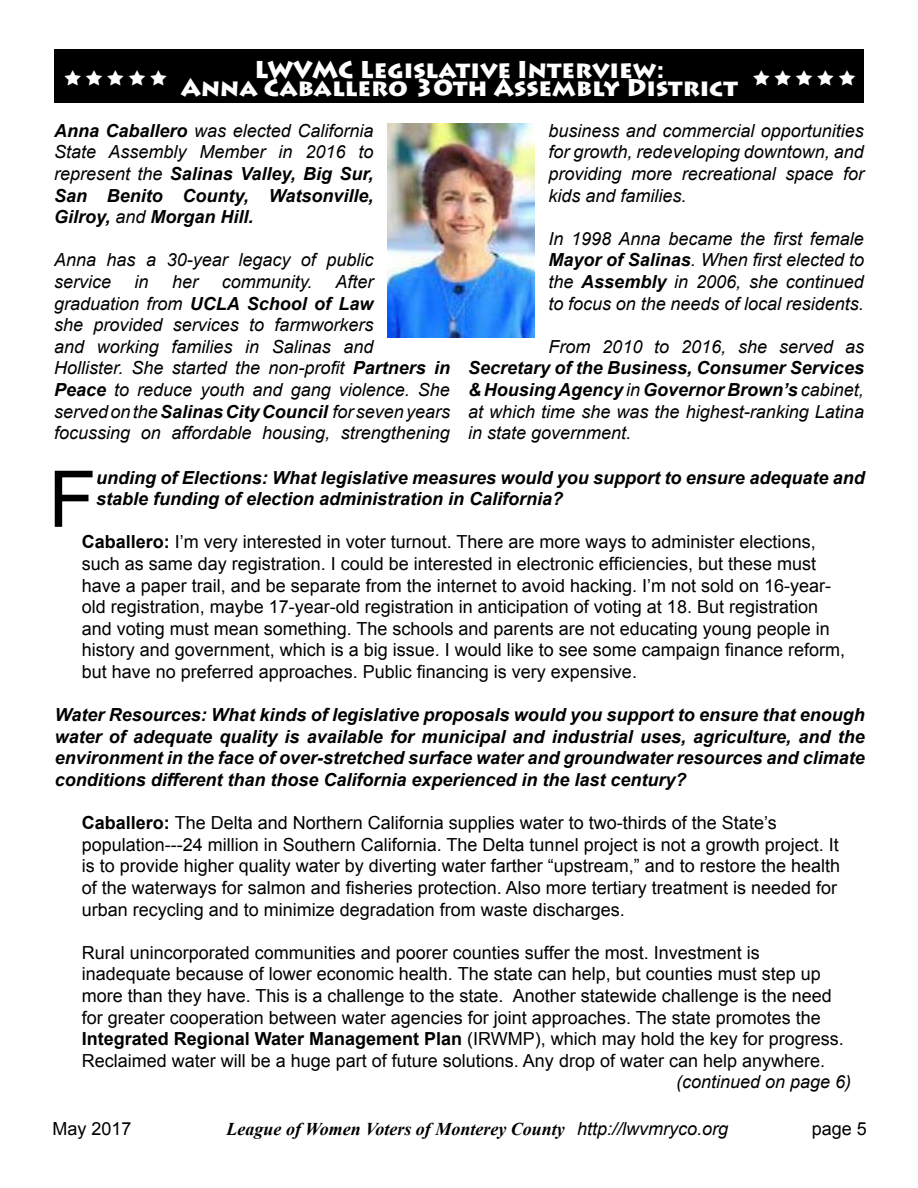
<style>
.page{position:relative;width:918px;height:1188px;background:#fff}
.page>*{position:absolute;margin:0;border:0;box-sizing:border-box;transform-origin:0 0}
.t1{font:78.3px "Arial";color:#000}
.t2{font:900 24px/18px "Lithos Pro";color:#fff;text-align:center}
.t3{font:18px/21.6px "Arial";color:#000}
.t4{font:italic 18px/21.6px "Arial";color:#000;text-align:justify}
.t5{font:italic 700 18px/21.6px "Arial";color:#000;text-align:justify}
.t6{font:italic 700 18px "Times New Roman";color:#000}
.s1{font-weight:400}
.s2{font-weight:700}
.s3{font-family:"Arial";font-weight:400}
</style>
<div class="page">
<div style="left:54px;top:49px;width:810px;height:53px;background:#000"></div>
<img style="left:387px;top:123px;width:148px;height:215px">
<h2 class="t2" style="left:181px;top:61px;width:558px">LWVMC Legislative Interview:<br>Anna Caballero 30th Assembly District</h2>
<p class="t5" style="left:54px;top:120px;width:321px">Anna Caballero <span class="s1">was elected California State Assembly Member in 2016 to represent the</span> Salinas Valley, Big Sur, San Benito County, Watsonville, Gilroy, <span class="s1">and</span> Morgan Hill.</p>
<p class="t4" style="left:54px;top:249px;width:321px">Anna has a 30-year legacy of public service</p>
<p class="t4" style="left:54px;top:271px;width:398px;text-align:left;text-indent:281px">After graduation from <span class="s2">UCLA School of Law<br></span>she provided services to farmworkers<br>and working families in Salinas and<br>Hollister. She started the non-profit <span class="s2">Partners in Peace</span> to reduce youth and gang violence. She served on the <span class="s2">Salinas City Council</span> for seven years focussing on affordable housing, strengthening</p>
<p class="t4" style="left:135px;top:271px;width:16px">in</p>
<p class="t4" style="left:172px;top:271px;width:28px">her</p>
<p class="t4" style="left:222px;top:271px;width:92px">community.</p>
<p class="t4" style="left:548px;top:120px;width:317px">business and commercial opportunities for growth, redeveloping downtown, and providing more recreational space for kids and families.</p>
<p class="t4" style="left:548px;top:228px;width:317px">In 1998 Anna became the first female <span class="s2">Mayor of Salinas</span>. When first elected to the <span class="s2">Assembly</span> in 2006, she continued to focus on the needs of local residents.</p>
<p class="t4" style="left:548px;top:336px;width:317px">From 2010 to 2016, she served as</p>
<p class="t4" style="left:468px;top:357px;width:398px"><span class="s2">Secretary of the Business, Consumer Services &amp; Housing Agency</span> in <span class="s2">Governor Brown’s</span> cabinet, at which time she was the highest-ranking Latina in state government.</p>
<h1 class="t1" style="left:48px;top:448px;width:49px">F</h1>
<p class="t5" style="left:96px;top:467px;width:770px">unding of Elections: What legislative measures would you support to ensure adequate and stable funding of election administration in California?</p>
<p class="t3" style="left:82px;top:531px;width:765px"><span class="s2">Caballero:</span> I’m very interested in voter turnout. There are more ways to administer elections, such as same day registration. I could be interested in electronic efficiencies, but these must have a paper trail, and be separate from the internet to avoid hacking. I’m not sold on 16-year&shy;old registration, maybe 17-year-old registration in anticipation of voting at 18. But registration and voting must mean something. The schools and parents are not educating young people in history and government, which is a big issue. I would like to see some campaign fi nance reform, but have no preferred approaches. Public fi nancing is very expensive.</p>
<p class="t5" style="left:55px;top:705px;width:812px">Water Resources: What kinds of legislative proposals would you support to ensure that enough water of adequate quality is available for municipal and industrial uses, agriculture, and the environment in the face of over-stretched surface water and groundwater resources and climate conditions different than those California experienced in the last century?</p>
<p class="t3" style="left:82px;top:812px;width:760px"><span class="s2">Caballero:</span> The Delta and Northern California supplies water to two-thirds of the State’s population---24 million in Southern California. The Delta tunnel project is not a growth project. It is to provide higher quality water by diverting water farther “upstream,” and to restore the health of the waterways for salmon and fisheries protection. Also more tertiary treatment is needed for urban recycling and to minimize degradation from waste discharges.</p>
<p class="t3" style="left:82px;top:942px;width:764px">Rural unincorporated communities and poorer counties suffer the most. Investment is inadequate because of lower economic health. The state can help, but counties must step up more than they have. This is a challenge to the state. Another statewide challenge is the need for greater cooperation between water agencies for joint approaches. The state promotes the <span class="s2">Integrated Regional Water Management Plan</span> (IRWMP), which may hold the key for progress.<br>Reclaimed water will be a huge part of future solutions. Any drop of water can help anywhere.</p>
<p class="t4" style="left:676px;top:1072px;width:177px">(continued on page 6)</p>
<p class="t3" style="left:53px;top:1118px;width:81px">May 2017</p>
<p class="t6" style="left:227px;top:1116px;width:503px">League of Women Voters of Monterey County <span class="s3">http://lwvmryco.org</span></p>
<p class="t3" style="left:812px;top:1118px;width:57px">page 5</p>
</div>
